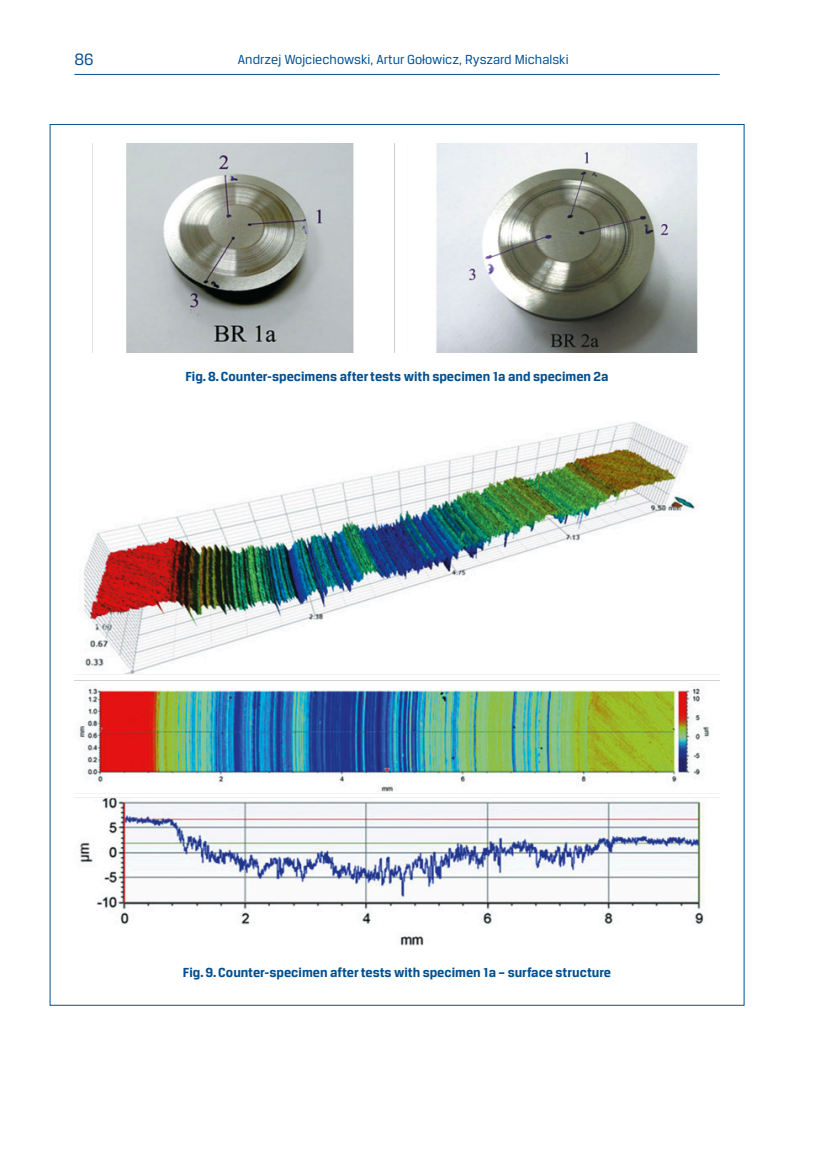
<style>
.page{position:relative;width:819px;height:1161px;background:#fff}
.page>*{position:absolute;margin:0;border:0;box-sizing:border-box;transform-origin:0 0}
.t1{font:17.5px "Breuer Text";color:#005091}
.podst_ang{font:700 14px "Breuer Text";color:#005091}
.t2{font:14px "Breuer Text";color:#005091}
</style>
<div class="page">
<hr style="left:74px;top:74px;width:645px;height:1px;background:#005091">
<img style="left:92px;top:144px;width:606px;height:208px">
<img style="left:74px;top:421px;width:645px;height:524px">
<p class="t1" style="left:74px;top:50px;width:21px">86</p>
<p class="t2" style="left:238px;top:51px;width:332px">Andrzej Wojciechowski, Artur Gołowicz, Ryszard Michalski</p>
<p class="podst_ang" style="left:185px;top:369px;width:424px">Fig. 8. Counter-specimens after tests with specimen 1a and specimen 2a</p>
<p class="podst_ang" style="left:183px;top:964px;width:430px">Fig. 9. Counter-specimen after tests with specimen 1a – surface structure</p>
</div>
